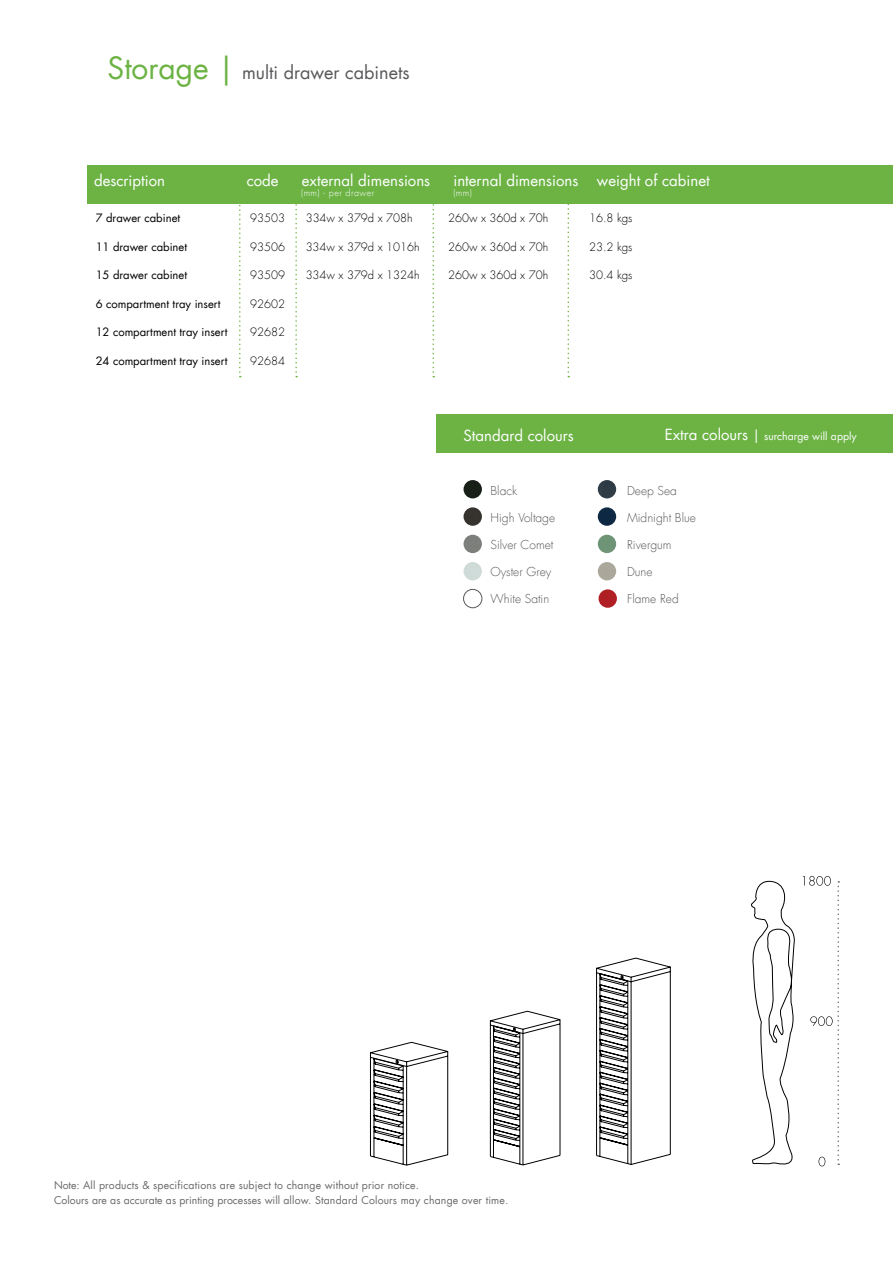
<style>
.page{position:relative;width:893px;height:1263px;background:#fff}
.page>*{position:absolute;margin:0;border:0;box-sizing:border-box;transform-origin:0 0}
.t1{font:18px "Futura LT";color:#58595b}
.t2{font:15px "Futura LT";color:#fff}
.t3{font:300 12px "Futura LT";color:#58595b}
.t4{font:300 11.25px "Futura LT";color:#000}
.t5{font:11.25px "Futura LT";color:#000}
.t6{font:10.5px/15px "Futura LT";letter-spacing:.015em;color:#696a6c}
.t7{font:10.5px "Futura LT";color:#fff}
.t8{font:300 9px "Futura LT";letter-spacing:.05em;color:#fff}
.s1{font-size:30px;color:#6cb344}
.s2{font-size:15px}
.s3{font-size:13.5px}
</style>
<div class="page">
<svg style="left:239px;top:204px;width:2px;height:173px"></svg>
<svg style="left:432px;top:204px;width:2px;height:173px"></svg>
<svg style="left:295px;top:204px;width:2px;height:173px"></svg>
<svg style="left:567px;top:204px;width:2px;height:173px"></svg>
<svg style="left:370px;top:1041px;width:78px;height:125px"></svg>
<svg style="left:490px;top:1010px;width:71px;height:156px"></svg>
<svg style="left:596px;top:957px;width:75px;height:208px"></svg>
<svg style="left:751px;top:880px;width:44px;height:285px"></svg>
<svg style="left:803px;top:876px;width:36px;height:290px"></svg>
<div style="left:87px;top:166px;width:806px;height:38px;background:#6cb344"></div>
<div style="left:436px;top:414px;width:457px;height:38px;background:#6cb344"></div>
<img style="left:464px;top:480px;width:18px;height:18px;border-radius:50%">
<img style="left:464px;top:507px;width:18px;height:19px;border-radius:50%">
<img style="left:464px;top:535px;width:18px;height:18px;border-radius:50%">
<img style="left:464px;top:562px;width:18px;height:18px;border-radius:50%">
<img style="left:464px;top:589px;width:18px;height:19px;border-radius:50%">
<div style="left:463px;top:589px;width:19px;height:19px;border:1px solid #58595b;border-radius:50%"></div>
<img style="left:598px;top:507px;width:18px;height:19px;border-radius:50%">
<img style="left:598px;top:562px;width:18px;height:18px;border-radius:50%">
<img style="left:598px;top:535px;width:18px;height:18px;border-radius:50%">
<img style="left:598px;top:480px;width:18px;height:18px;border-radius:50%">
<img style="left:598px;top:589px;width:19px;height:19px;border-radius:50%">
<h1 class="t1" style="left:108px;top:61px;width:303px"><span class="s1">Storage |</span> multi drawer cabinets</h1>
<h2 class="t2" style="left:94px;top:171px;width:73px">description</h2>
<h2 class="t2" style="left:247px;top:171px;width:34px">code</h2>
<h2 class="t2" style="left:302px;top:171px;width:130px">external dimensions</h2>
<h2 class="t2" style="left:453px;top:171px;width:258px">internal dimensions weight of cabinet</h2>
<p class="t8" style="left:301px;top:187px;width:75px">(mm) - per drawer</p>
<p class="t8" style="left:453px;top:187px;width:20px">(mm)</p>
<p class="t5" style="left:96px;top:211px;width:86px">7 drawer cabinet</p>
<p class="t4" style="left:250px;top:211px;width:36px">93503</p>
<p class="t4" style="left:306px;top:211px;width:108px">334w x 379d x 708h</p>
<p class="t4" style="left:448px;top:211px;width:101px">260w x 360d x 70h</p>
<p class="t4" style="left:589px;top:211px;width:45px">16.8 kgs</p>
<p class="t5" style="left:96px;top:239px;width:93px">11 drawer cabinet</p>
<p class="t4" style="left:250px;top:240px;width:36px">93506</p>
<p class="t4" style="left:306px;top:240px;width:115px">334w x 379d x 1016h</p>
<p class="t4" style="left:448px;top:240px;width:101px">260w x 360d x 70h</p>
<p class="t4" style="left:589px;top:240px;width:45px">23.2 kgs</p>
<p class="t5" style="left:96px;top:268px;width:93px">15 drawer cabinet</p>
<p class="t4" style="left:250px;top:268px;width:36px">93509</p>
<p class="t4" style="left:306px;top:268px;width:115px">334w x 379d x 1324h</p>
<p class="t4" style="left:448px;top:268px;width:101px">260w x 360d x 70h</p>
<p class="t4" style="left:589px;top:268px;width:45px">30.4 kgs</p>
<p class="t5" style="left:96px;top:296px;width:126px">6 compartment tray insert</p>
<p class="t4" style="left:250px;top:297px;width:36px">92602</p>
<p class="t5" style="left:96px;top:325px;width:133px">12 compartment tray insert</p>
<p class="t4" style="left:250px;top:325px;width:36px">92682</p>
<p class="t5" style="left:96px;top:353px;width:133px">24 compartment tray insert</p>
<p class="t4" style="left:250px;top:354px;width:36px">92684</p>
<h2 class="t2" style="left:464px;top:426px;width:112px">Standard colours</h2>
<p class="t7" style="left:665px;top:430px;width:193px"><span class="s2">Extra colours</span> <span class="s3">|</span> surcharge will apply</p>
<p class="t3" style="left:490px;top:483px;width:28px">Black</p>
<p class="t3" style="left:490px;top:510px;width:66px">High Voltage</p>
<p class="t3" style="left:490px;top:537px;width:64px">Silver Comet</p>
<p class="t3" style="left:490px;top:564px;width:62px">Oyster Grey</p>
<p class="t3" style="left:490px;top:591px;width:60px">White Satin</p>
<p class="t3" style="left:627px;top:483px;width:51px">Deep Sea</p>
<p class="t3" style="left:627px;top:510px;width:70px">Midnight Blue</p>
<p class="t3" style="left:627px;top:537px;width:46px">Rivergum</p>
<p class="t3" style="left:627px;top:564px;width:27px">Dune</p>
<p class="t3" style="left:627px;top:591px;width:53px">Flame Red</p>
<p class="t6" style="left:54px;top:1178px;width:456px">Note: All products &amp; specifications are subject to change without prior notice.<br>Colours are as accurate as printing processes will allow. Standard Colours may change over time.</p>
</div>
